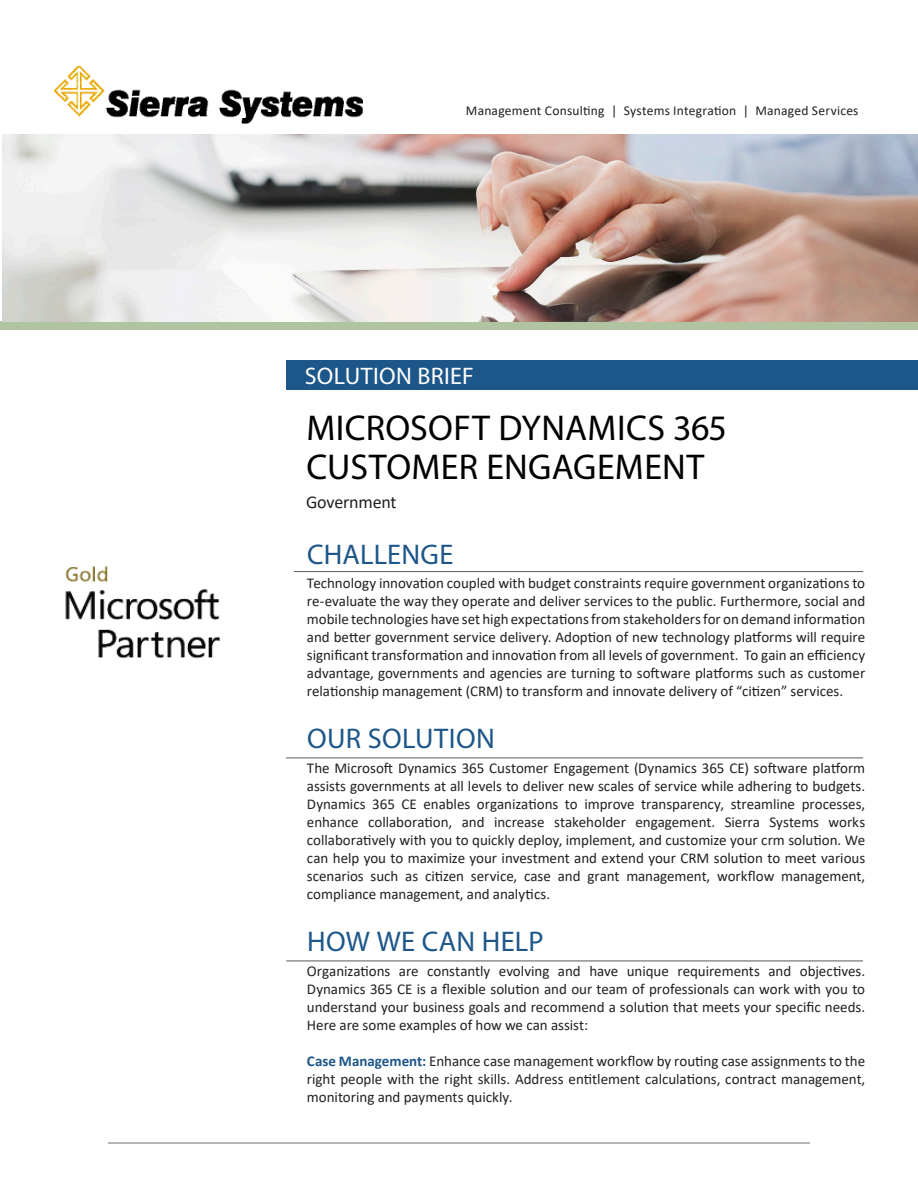
<style>
.page{position:relative;width:918px;height:1188px;background:#fff}
.page>*{position:absolute;margin:0;border:0;box-sizing:border-box;transform-origin:0 0}
.SB_Heading{font:36px/39px "Myriad Pro";letter-spacing:.01em;color:#000}
.SB_Sub_Heading{font:28.5px "Myriad Pro";letter-spacing:.01em;color:#1d5688}
.Body_Paragraph{font:24px "Myriad Pro";letter-spacing:.015em;color:#fff}
.Body_Paragraph-2{font:18px "Calibri";letter-spacing:-.01em;color:#231f20}
.Body_Paragraph-3{font:15px/18px "Calibri";color:#231f20;text-align:justify}
.t1{font:13.5px "Calibri";letter-spacing:.015em;color:#231f20}
.s1{font-weight:700;color:#1d5688}
</style>
<div class="page">
<img style="left:54px;top:67px;width:309px;height:57px">
<hr style="left:108px;top:1143px;width:702px;height:1px;background:#6c6d70">
<div style="left:0;top:321px;width:918px;height:9px;background:#b1c4a2"></div>
<img style="left:2px;top:134px;width:916px;height:187px">
<hr style="left:286px;top:571px;width:577px;height:1px;background:#57585a">
<div style="left:286px;top:360px;width:632px;height:30px;background:#1d5688"></div>
<hr style="left:286px;top:758px;width:577px;height:1px;background:#57585a">
<hr style="left:286px;top:961px;width:577px;height:1px;background:#57585a">
<img style="left:65px;top:566px;width:229px;height:93px">
<p class="t1" style="left:466px;top:101px;width:394px">Management Consulting | Systems Integration | Managed Services</p>
<p class="Body_Paragraph" style="left:305px;top:361px;width:171px">SOLUTION BRIEF</p>
<p class="SB_Heading" style="left:306px;top:408px;width:422px">MICROSOFT DYNAMICS 365<br>CUSTOMER ENGAGEMENT</p>
<p class="Body_Paragraph-2" style="left:306px;top:489px;width:92px">Government</p>
<p class="SB_Sub_Heading" style="left:307px;top:536px;width:148px">CHALLENGE</p>
<p class="Body_Paragraph-3" style="left:307px;top:574px;width:560px">Technology innovation coupled with budget constraints require government organizations to re-evaluate the way they operate and deliver services to the public. Furthermore, social and mobile technologies have set high expectations from stakeholders for on demand information and better government service delivery. Adoption of new technology platforms will require significant transformation and innovation from all levels of government. To gain an efficiency advantage, governments and agencies are turning to software platforms such as customer relationship management (CRM) to transform and innovate delivery of “citizen” services.</p>
<p class="SB_Sub_Heading" style="left:307px;top:721px;width:189px">OUR SOLUTION</p>
<p class="Body_Paragraph-3" style="left:307px;top:759px;width:560px">The Microsoft Dynamics 365 Customer Engagement (Dynamics 365 CE) software platform assists governments at all levels to deliver new scales of service while adhering to budgets.<br>Dynamics 365 CE enables organizations to improve transparency, streamline processes, enhance collaboration, and increase stakeholder engagement. Sierra Systems works collaboratively with you to quickly deploy, implement, and customize your crm solution. We can help you to maximize your investment and extend your CRM solution to meet various scenarios such as citizen service, case and grant management, workflow management, compliance management, and analytics.</p>
<p class="SB_Sub_Heading" style="left:307px;top:924px;width:238px">HOW WE CAN HELP</p>
<p class="Body_Paragraph-3" style="left:307px;top:962px;width:560px">Organizations are constantly evolving and have unique requirements and objectives.<br>Dynamics 365 CE is a flexible solution and our team of professionals can work with you to understand your business goals and recommend a solution that meets your specific needs.<br>Here are some examples of how we can assist:</p>
<p class="Body_Paragraph-3" style="left:307px;top:1052px;width:560px"><span class="s1">Case Management:</span> Enhance case management workflow by routing case assignments to the right people with the right skills. Address entitlement calculations, contract management, monitoring and payments quickly.</p>
</div>
